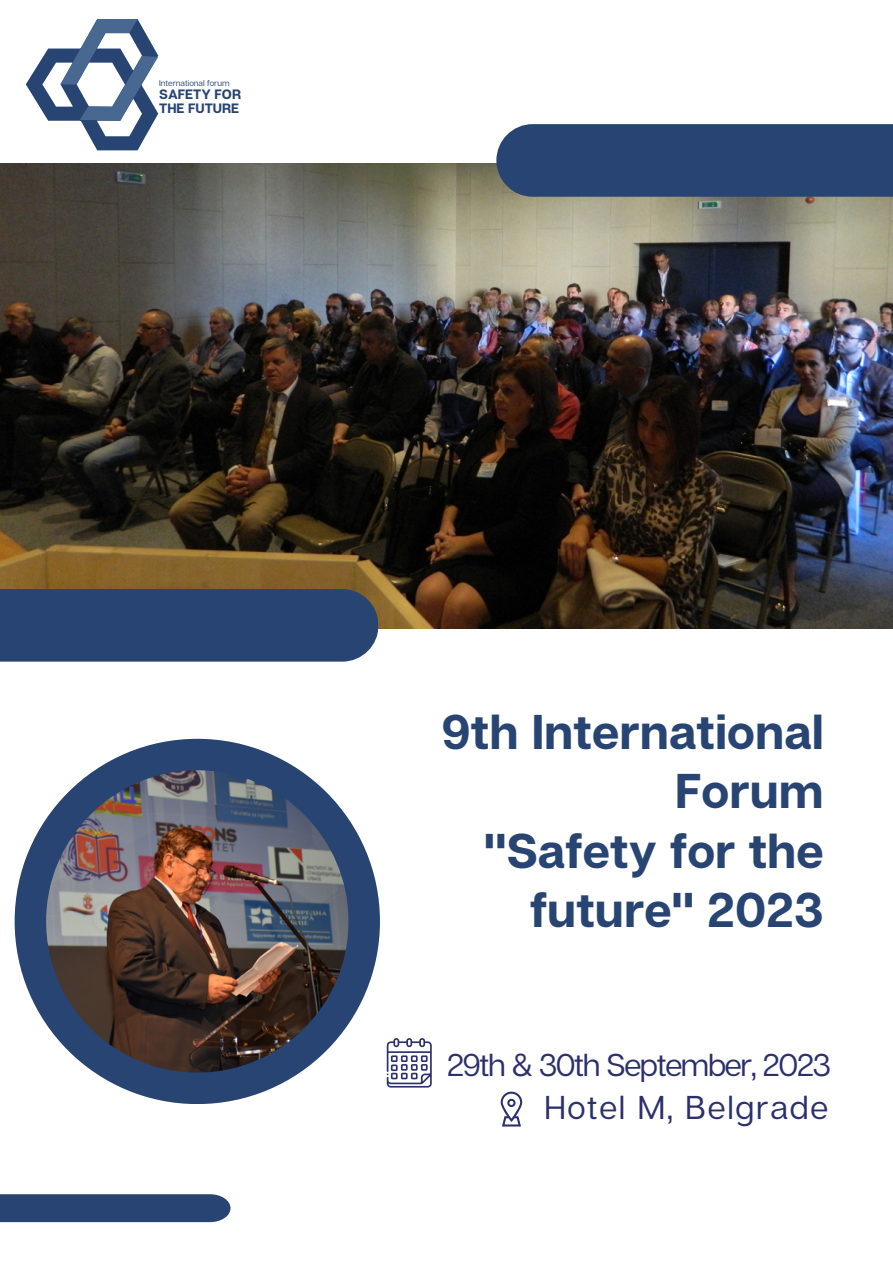
<style>
.page{position:relative;width:893px;height:1264px;background:#fff}
.page>*{position:absolute;margin:0;border:0;box-sizing:border-box;transform-origin:0 0}
.t1{font:700 48.75px/58.5px "Articulat CF";color:#274472;text-align:right}
.t2{font:33px "Articulat CF";letter-spacing:.05em;color:#2b2f6c}
.t3{font:31.5px "Articulat CF";letter-spacing:-.045em;color:#2b2f6c}
.t4{font:700 13.5px "Articulat CF";color:#274472}
.t5{font:8.4px "Articulat CF";color:#274472}
</style>
<div class="page">
<img style="left:0;top:164px;width:892px;height:464px">
<div style="left:15px;top:738px;width:365px;height:366px;background:#274472;border-radius:50%"></div>
<img style="left:46px;top:770px;width:302px;height:302px;border-radius:50%">
<div style="left:496px;top:124px;width:396px;height:73px;background:#274472"></div>
<div style="left:0;top:1194px;width:230px;height:28px;background:#274472"></div>
<svg style="left:387px;top:1038px;width:44px;height:49px"></svg>
<div style="left:0;top:589px;width:378px;height:72px;background:#274472"></div>
<svg style="left:26px;top:19px;width:132px;height:131px"></svg>
<svg style="left:500px;top:1091px;width:22px;height:35px"></svg>
<p class="t5" style="left:159px;top:78px;width:72px">International forum</p>
<p class="t4" style="left:159px;top:86px;width:83px">SAFETY FOR</p>
<p class="t4" style="left:159px;top:100px;width:81px">THE FUTURE</p>
<p class="t1" style="left:442px;top:701px;width:383px">9th International<br>Forum</p>
<p class="t1" style="left:484px;top:820px;width:341px">"Safety for the future" 2023</p>
<p class="t3" style="left:447px;top:1045px;width:385px">29th &amp; 30th September, 2023</p>
<p class="t2" style="left:544px;top:1086px;width:285px">Hotel M, Belgrade</p>
</div>
